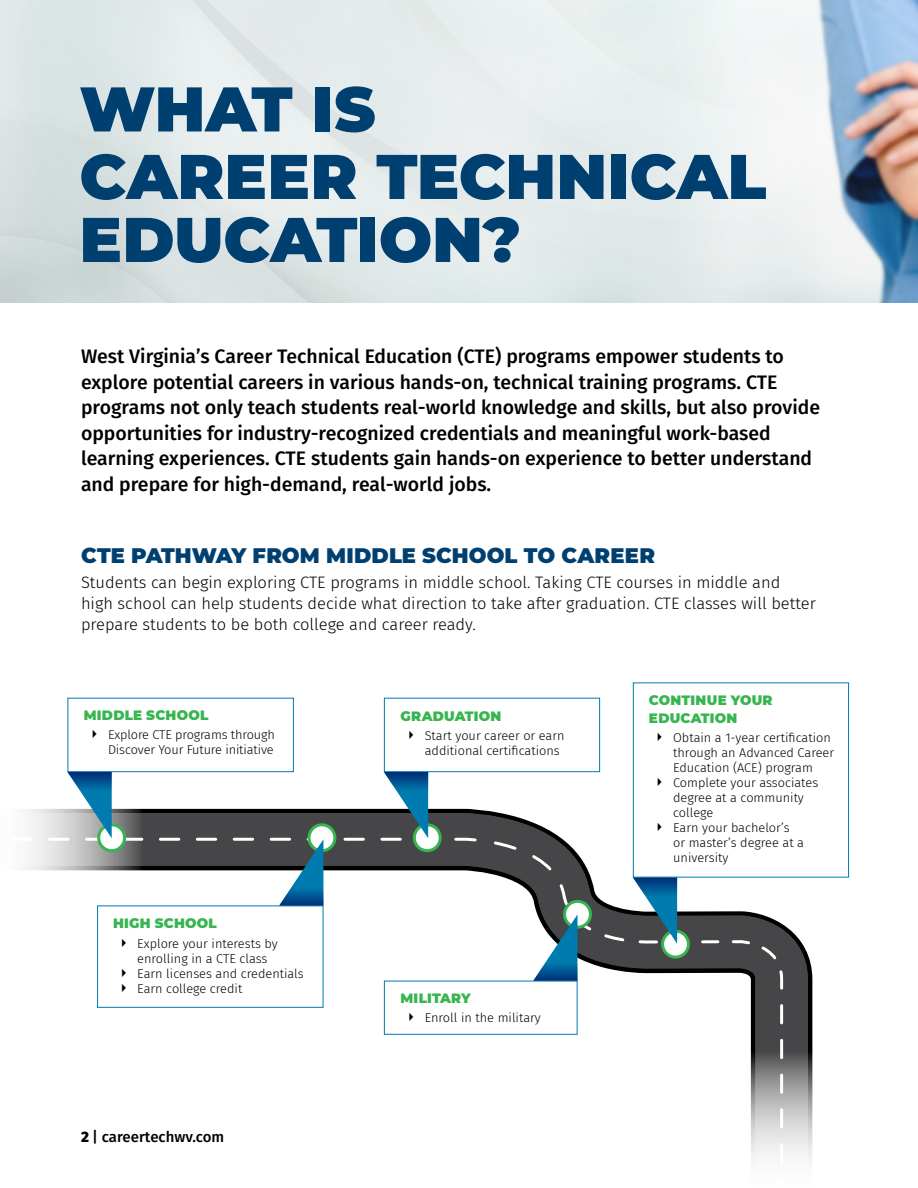
<style>
.page{position:relative;width:918px;height:1188px;background:#fff}
.page>*{position:absolute;margin:0;border:0;box-sizing:border-box;transform-origin:0 0}
.Section{font:900 63px/63px "Montserrat";color:#004071}
.Section-2{font:900 21px "Montserrat";letter-spacing:.005em;color:#004071}
.Section-3{font:500 19.5px/25.5px "Fira Sans";color:#000}
.t1{font:300 16.5px/21px "Fira Sans";color:#000}
.t2{font:500 15px "Fira Sans";color:#000}
.Section-4{font:900 13.5px/17.5px "Montserrat";letter-spacing:.015em;color:#37b550}
.t3{font:300 12.75px/15px "Fira Sans";color:#000}
.s1{font-family:"Montserrat";font-weight:500;font-size:19.2px}
.s2{font-weight:800}
</style>
<div class="page">
<svg style="left:0;top:219px;width:918px;height:84px;background:#d4dedf"></svg>
<svg style="left:0;top:0;width:181px;height:219px;background:#dae3e3"></svg>
<svg style="left:181px;top:0;width:737px;height:274px;background:#dee4e7"></svg>
<svg style="left:447px;top:787px;width:366px;height:265px"></svg>
<svg style="left:323px;top:836px;width:462px;height:216px"></svg>
<svg style="left:750px;top:1052px;width:63px;height:109px;background:#b5b5b6"></svg>
<div style="left:97px;top:906px;width:226px;height:102px;background:#fff;border:1px solid #007baf"></div>
<div style="left:384px;top:981px;width:194px;height:54px;background:#fff;border:1px solid #007baf"></div>
<div style="left:633px;top:682px;width:216px;height:196px;background:#fff;border:1px solid #007baf"></div>
<div style="left:384px;top:698px;width:216px;height:74px;background:#fff;border:1px solid #007baf"></div>
<div style="left:68px;top:698px;width:226px;height:74px;background:#fff;border:1px solid #007baf"></div>
<svg style="left:25px;top:772px;width:422px;height:134px"></svg>
<svg style="left:492px;top:839px;width:234px;height:142px"></svg>
<p class="Section" style="left:80px;top:74px;width:298px">WHAT IS</p>
<p class="Section" style="left:80px;top:141px;width:688px">CAREER TECHNICAL<br>EDUCATION?</p>
<p class="Section-3" style="left:81px;top:343px;width:741px">West Virginia’s Career Technical Education (CTE) programs empower students to explore potential careers in various hands-on, technical training programs. CTE programs not only teach students real-world knowledge and skills, but also provide opportunities for industry-recognized credentials and meaningful work-based learning experiences. CTE students gain hands-on experience to better understand and prepare for high-demand, real-world jobs.</p>
<p class="Section-2" style="left:81px;top:540px;width:576px">CTE PATHWAY FROM MIDDLE SCHOOL TO CAREER</p>
<p class="t1" style="left:81px;top:572px;width:736px">Students can begin exploring CTE programs in middle school. Taking CTE courses in middle and high school can help students decide what direction to take after graduation. CTE classes will better prepare students to be both college and career ready.</p>
<p class="Section-4" style="left:84px;top:706px;width:126px">MIDDLE SCHOOL</p>
<p class="t3" style="left:92px;top:727px;width:185px;text-align:right"><span class="s1">▶</span> Explore CTE programs through<br>Discover Your Future initiative</p>
<p class="Section-4" style="left:113px;top:914px;width:105px">HIGH SCHOOL</p>
<p class="t3" style="left:121px;top:936px;width:158px;text-align:center"><span class="s1">▶</span> Explore your interests by enrolling in a CTE class</p>
<p class="t3" style="left:121px;top:966px;width:184px"><span class="s1">▶</span> Earn licenses and credentials</p>
<p class="t3" style="left:121px;top:981px;width:123px"><span class="s1">▶</span> Earn college credit</p>
<p class="t2" style="left:81px;top:1124px;width:145px"><span class="s2">2</span> | careertechwv.com</p>
<p class="Section-4" style="left:400px;top:707px;width:102px">GRADUATION</p>
<p class="t3" style="left:425px;top:728px;width:141px;text-indent:-16px"><span class="s1">▶</span> Start your career or earn additional certifications</p>
<p class="Section-4" style="left:400px;top:988px;width:72px">MILITARY</p>
<p class="t3" style="left:409px;top:1010px;width:134px"><span class="s1">▶</span> Enroll in the military</p>
<p class="Section-4" style="left:649px;top:691px;width:125px">CONTINUE YOUR<br>EDUCATION</p>
<p class="t3" style="left:673px;top:730px;width:162px;text-indent:-16px"><span class="s1">▶</span> Obtain a 1-year certification through an Advanced Career<br>Education (ACE) program</p>
<p class="t3" style="left:673px;top:775px;width:147px;text-indent:-16px"><span class="s1">▶</span> Complete your associates degree at a community college</p>
<p class="t3" style="left:673px;top:820px;width:132px;text-indent:-16px"><span class="s1">▶</span> Earn your bachelor’s or master’s degree at a university</p>
</div>
